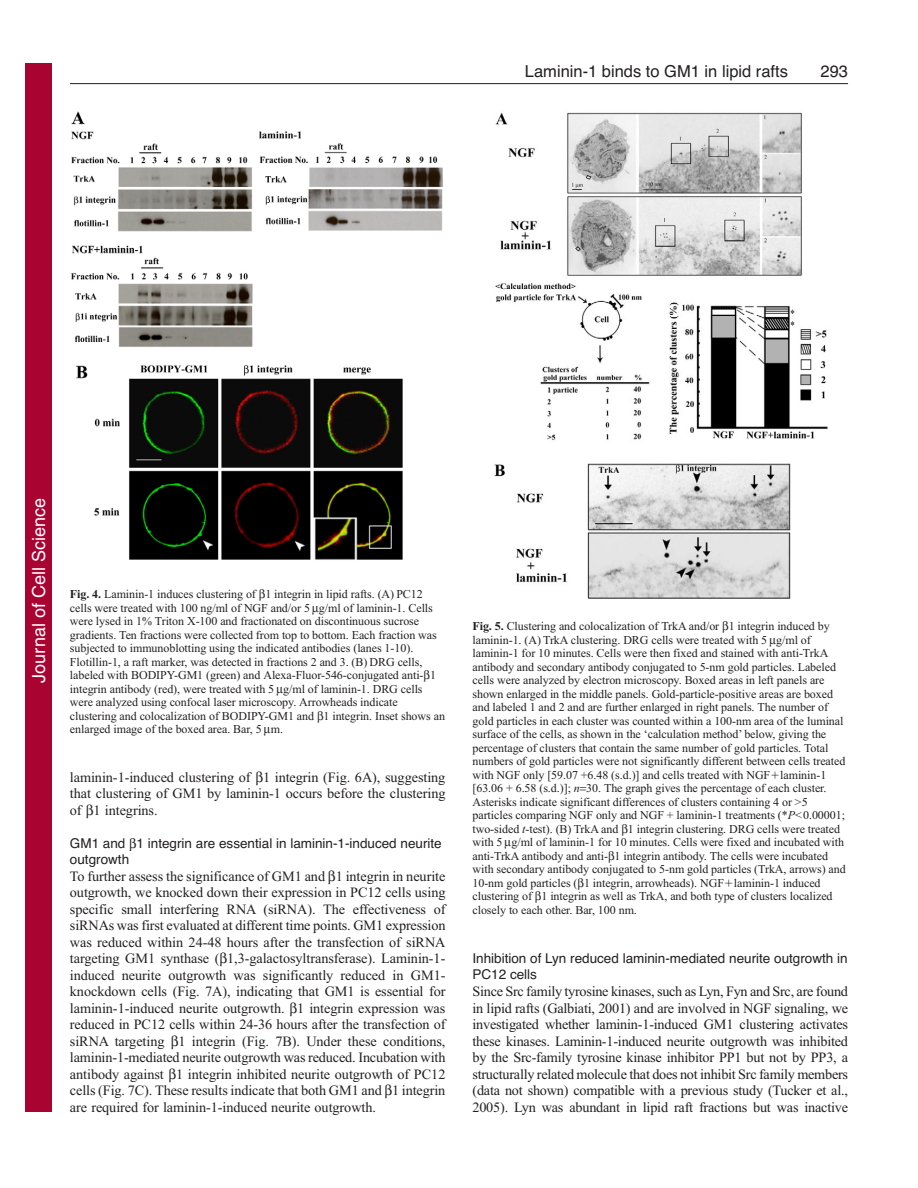
<style>
.page{position:relative;width:918px;height:1188px;background:#fff}
.page>*{position:absolute;margin:0;border:0;box-sizing:border-box;transform-origin:0 0}
.t1{font:18px "Helvetica";color:#fff}
.t2{font:16.5px "Helvetica";color:#231f20}
.t3{font:14.25px/16.5px "Times New Roman";letter-spacing:-.005em;color:#231f20;text-align:justify}
.t4{font:13.5px/16.5px "Helvetica";color:#231f20}
.t5{font:12px/13.5px "Times New Roman";letter-spacing:-.005em;color:#231f20}
.s1{font-weight:700}
.s2{font-family:"Mathematical Pi One"}
.s3{font-style:italic}
</style>
<div class="page">
<hr style="left:70px;top:83px;width:778px;height:1px;background:#231f20">
<img style="left:71px;top:111px;width:372px;height:449px">
<img style="left:494px;top:112px;width:334px;height:487px">
<div style="left:26px;top:64px;width:26px;height:1048px;background:#a90332"></div>
<h2 class="t2" style="left:525px;top:65px;width:265px">Laminin-1 binds to GM1 in lipid rafts</h2>
<h2 class="t2" style="left:821px;top:65px;width:29px">293</h2>
<h1 class="t1" style="left:28px;top:683px;width:186px;rotate:-90deg">Journal of Cell Science</h1>
<p class="t5" style="left:70px;top:589px;width:377px"><span class="s1">Fig. 4.</span> Laminin-1 induces clustering of 1 integrin in lipid rafts. (A) PC12 cells were treated with 100 ng/ml of NGF and/or 5 g/ml of laminin-1. Cells were lysed in 1% Triton X-100 and fractionated on discontinuous sucrose gradients. Ten fractions were collected from top to bottom. Each fraction was subjected to immunoblotting using the indicated antibodies (lanes 1-10).<br>Flotillin-1, a raft marker, was detected in fractions 2 and 3. (B) DRG cells, labeled with BODIPY-GM1 (green) and Alexa-Fluor-546-conjugated anti- 1 integrin antibody (red), were treated with 5 g/ml of laminin-1. DRG cells were analyzed using confocal laser microscopy. Arrowheads indicate clustering and colocalization of BODIPY-GM1 and 1 integrin. Inset shows an enlarged image of the boxed area. Bar, 5 m.</p>
<p class="t3" style="left:70px;top:770px;width:377px">laminin-1-induced clustering of 1 integrin (Fig. 6A), suggesting that clustering of GM1 by laminin-1 occurs before the clustering of 1 integrins.</p>
<p class="t4" style="left:70px;top:836px;width:373px">GM1 and 1 integrin are essential in laminin-1-induced neurite outgrowth</p>
<p class="t3" style="left:70px;top:869px;width:377px">To further assess the significance of GM1 and 1 integrin in neurite outgrowth, we knocked down their expression in PC12 cells using specific small interfering RNA (siRNA). The effectiveness of siRNAs was first evaluated at different time points. GM1 expression was reduced within 24-48 hours after the transfection of siRNA targeting GM1 synthase ( 1,3-galactosyltransferase). Laminin-1- induced neurite outgrowth was significantly reduced in GM1- knockdown cells (Fig. 7A), indicating that GM1 is essential for laminin-1-induced neurite outgrowth. 1 integrin expression was reduced in PC12 cells within 24-36 hours after the transfection of siRNA targeting 1 integrin (Fig. 7B). Under these conditions, laminin-1-mediated neurite outgrowth was reduced. Incubation with antibody against 1 integrin inhibited neurite outgrowth of PC12 cells (Fig. 7C). These results indicate that both GM1 and 1 integrin are required for laminin-1-induced neurite outgrowth.</p>
<p class="t5" style="left:472px;top:621px;width:375px"><span class="s1">Fig. 5.</span> Clustering and colocalization of TrkA and/or 1 integrin induced by laminin-1. (A) TrkA clustering. DRG cells were treated with 5 g/ml of laminin-1 for 10 minutes. Cells were then fixed and stained with anti-TrkA antibody and secondary antibody conjugated to 5-nm gold particles. Labeled cells were analyzed by electron microscopy. Boxed areas in left panels are shown enlarged in the middle panels. Gold-particle-positive areas are boxed and labeled 1 and 2 and are further enlarged in right panels. The number of gold particles in each cluster was counted within a 100-nm area of the luminal surface of the cells, as shown in the ‘calculation method’ below, giving the percentage of clusters that contain the same number of gold particles. Total numbers of gold particles were not significantly different between cells treated with NGF only [59.07 +6.48 (s.d.)] and cells treated with NGF<span class="s2">-</span>laminin-1 [63.06 + 6.58 (s.d.)]; <span class="s3">n</span> 30. The graph gives the percentage of each cluster.<br>Asterisks indicate significant differences of clusters containing 4 or &gt;5 particles comparing NGF only and NGF + laminin-1 treatments (*<span class="s3">P&lt;</span>0.00001; two-sided <span class="s3">t</span>-test). (B) TrkA and 1 integrin clustering. DRG cells were treated with 5 g/ml of laminin-1 for 10 minutes. Cells were fixed and incubated with anti-TrkA antibody and anti- 1 integrin antibody. The cells were incubated with secondary antibody conjugated to 5-nm gold particles (TrkA, arrows) and 10-nm gold particles ( 1 integrin, arrowheads). NGF<span class="s2">-</span>laminin-1 induced clustering of 1 integrin as well as TrkA, and both type of clusters localized closely to each other. Bar, 100 nm.</p>
<p class="t4" style="left:472px;top:951px;width:377px">Inhibition of Lyn reduced laminin-mediated neurite outgrowth in<br>PC12 cells</p>
<p class="t3" style="left:472px;top:984px;width:377px">Since Src family tyrosine kinases, such as Lyn, Fyn and Src, are found in lipid rafts (Galbiati, 2001) and are involved in NGF signaling, we investigated whether laminin-1-induced GM1 clustering activates these kinases. Laminin-1-induced neurite outgrowth was inhibited by the Src-family tyrosine kinase inhibitor PP1 but not by PP3, a structurally related molecule that does not inhibit Src family members (data not shown) compatible with a previous study (Tucker et al., 2005). Lyn was abundant in lipid raft fractions but was inactive</p>
</div>
